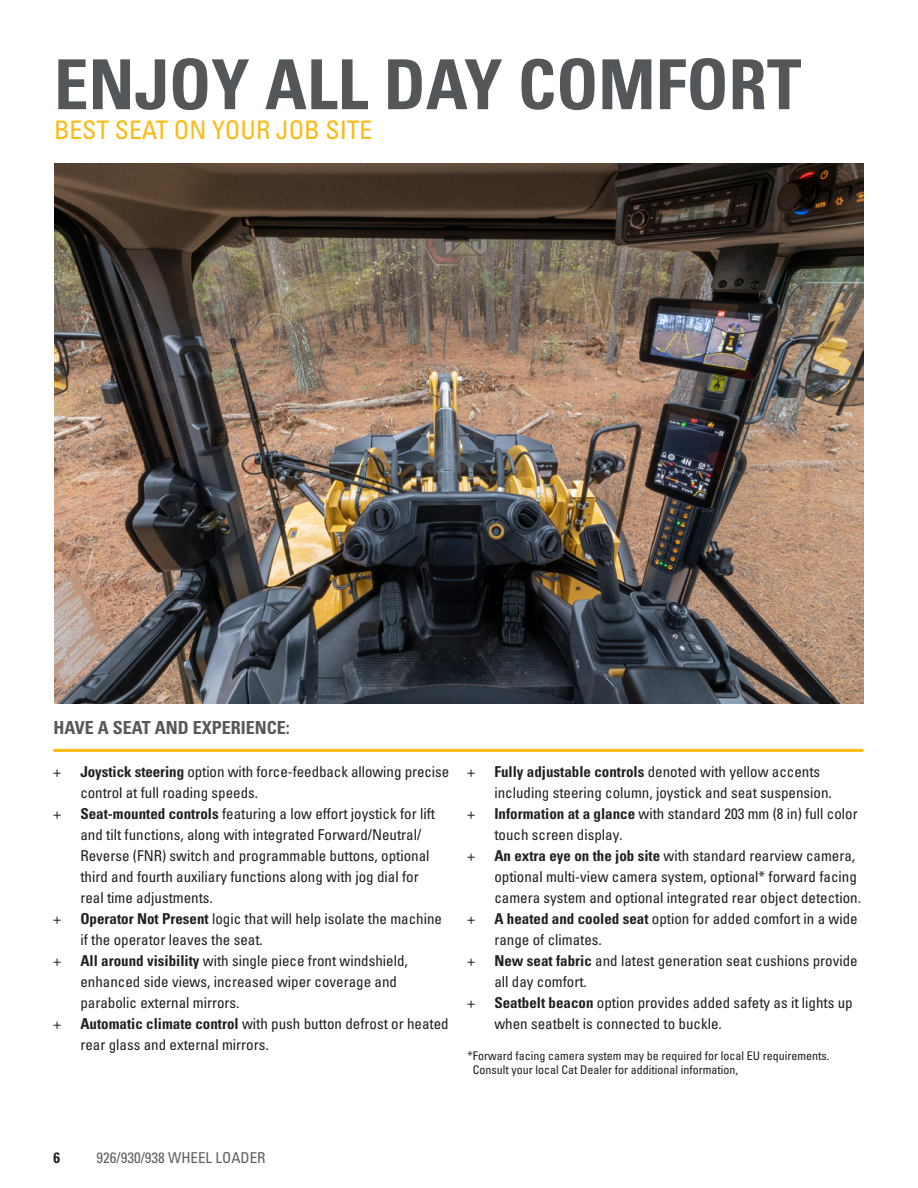
<style>
.page{position:relative;width:918px;height:1188px;background:#fff}
.page>*{position:absolute;margin:0;border:0;box-sizing:border-box;transform-origin:0 0}
.t1{font:69px "Univers LTCYR 67 Bold Cond";color:#545759}
.t2{font:condensed 25.5px "Univers LTCYR 57";color:#fcba13}
.t3{font:18px "Univers LTCYR 67 Bold Cond";color:#57585a}
.t4{font:condensed 15px/21px "Univers LTCYR 57";color:#231f20}
.t5{font:condensed 15px "Univers LTCYR 57";color:#5d6163}
.t6{font:15px "Univers LTCYR 67 Bold Cond";color:#231f20}
.t7{font:condensed 12px/14.4px "Univers LTCYR 57";color:#231f20}
.s1{font-family:"Univers LTCYR 67 Bold Cond";font-stretch:normal}
</style>
<div class="page">
<img style="left:54px;top:164px;width:810px;height:540px">
<hr style="left:53px;top:749px;width:810px;height:3px;background:#fcba13">
<h1 class="t1" style="left:54px;top:42px;width:749px">ENJOY ALL DAY COMFORT</h1>
<h2 class="t2" style="left:54px;top:114px;width:320px">BEST SEAT ON YOUR JOB SITE</h2>
<p class="t3" style="left:53px;top:717px;width:238px">HAVE A SEAT AND EXPERIENCE:</p>
<p class="t4" style="left:53px;top:760px;width:9px">+</p>
<p class="t4" style="left:80px;top:760px;width:370px"><span class="s1">Joystick steering</span> option with force-feedback allowing precise control at full roading speeds.</p>
<p class="t4" style="left:53px;top:802px;width:9px">+</p>
<p class="t4" style="left:80px;top:802px;width:356px"><span class="s1">Seat-mounted controls</span> featuring a low effort joystick for lift and tilt functions, along with integrated Forward/Neutral/ Reverse (FNR) switch and programmable buttons, optional third and fourth auxiliary functions along with jog dial for real time adjustments.</p>
<p class="t4" style="left:53px;top:907px;width:9px">+</p>
<p class="t4" style="left:80px;top:907px;width:363px"><span class="s1">Operator Not Present</span> logic that will help isolate the machine if the operator leaves the seat.</p>
<p class="t4" style="left:53px;top:949px;width:9px">+</p>
<p class="t4" style="left:80px;top:949px;width:329px"><span class="s1">All around visibility</span> with single piece front windshield, enhanced side views, increased wiper coverage and parabolic external mirrors.</p>
<p class="t4" style="left:53px;top:1012px;width:9px">+</p>
<p class="t4" style="left:80px;top:1012px;width:370px"><span class="s1">Automatic climate control</span> with push button defrost or heated rear glass and external mirrors.</p>
<p class="t4" style="left:467px;top:760px;width:9px">+</p>
<p class="t4" style="left:494px;top:760px;width:339px"><span class="s1">Fully adjustable controls</span> denoted with yellow accents including steering column, joystick and seat suspension.</p>
<p class="t4" style="left:467px;top:802px;width:9px">+</p>
<p class="t4" style="left:494px;top:802px;width:365px"><span class="s1">Information at a glance</span> with standard 203 mm (8 in) full color touch screen display.</p>
<p class="t4" style="left:467px;top:844px;width:9px">+</p>
<p class="t4" style="left:494px;top:844px;width:368px"><span class="s1">An extra eye on the job site</span> with standard rearview camera, optional multi-view camera system, optional* forward facing camera system and optional integrated rear object detection.</p>
<p class="t4" style="left:467px;top:907px;width:9px">+</p>
<p class="t4" style="left:494px;top:907px;width:365px"><span class="s1">A heated and cooled seat</span> option for added comfort in a wide range of climates.</p>
<p class="t4" style="left:467px;top:949px;width:9px">+</p>
<p class="t4" style="left:494px;top:949px;width:365px"><span class="s1">New seat fabric</span> and latest generation seat cushions provide all day comfort.</p>
<p class="t4" style="left:467px;top:991px;width:9px">+</p>
<p class="t4" style="left:494px;top:991px;width:360px"><span class="s1">Seatbelt beacon</span> option provides added safety as it lights up when seatbelt is connected to buckle.</p>
<p class="t7" style="left:473px;top:1048px;width:358px;text-indent:-5px">*Forward facing camera system may be required for local EU requirements.<br>Consult your local Cat Dealer for additional information,</p>
<p class="t6" style="left:53px;top:1148px;width:8px">6</p>
<p class="t5" style="left:97px;top:1148px;width:171px">926/930/938 WHEEL LOADER</p>
</div>
